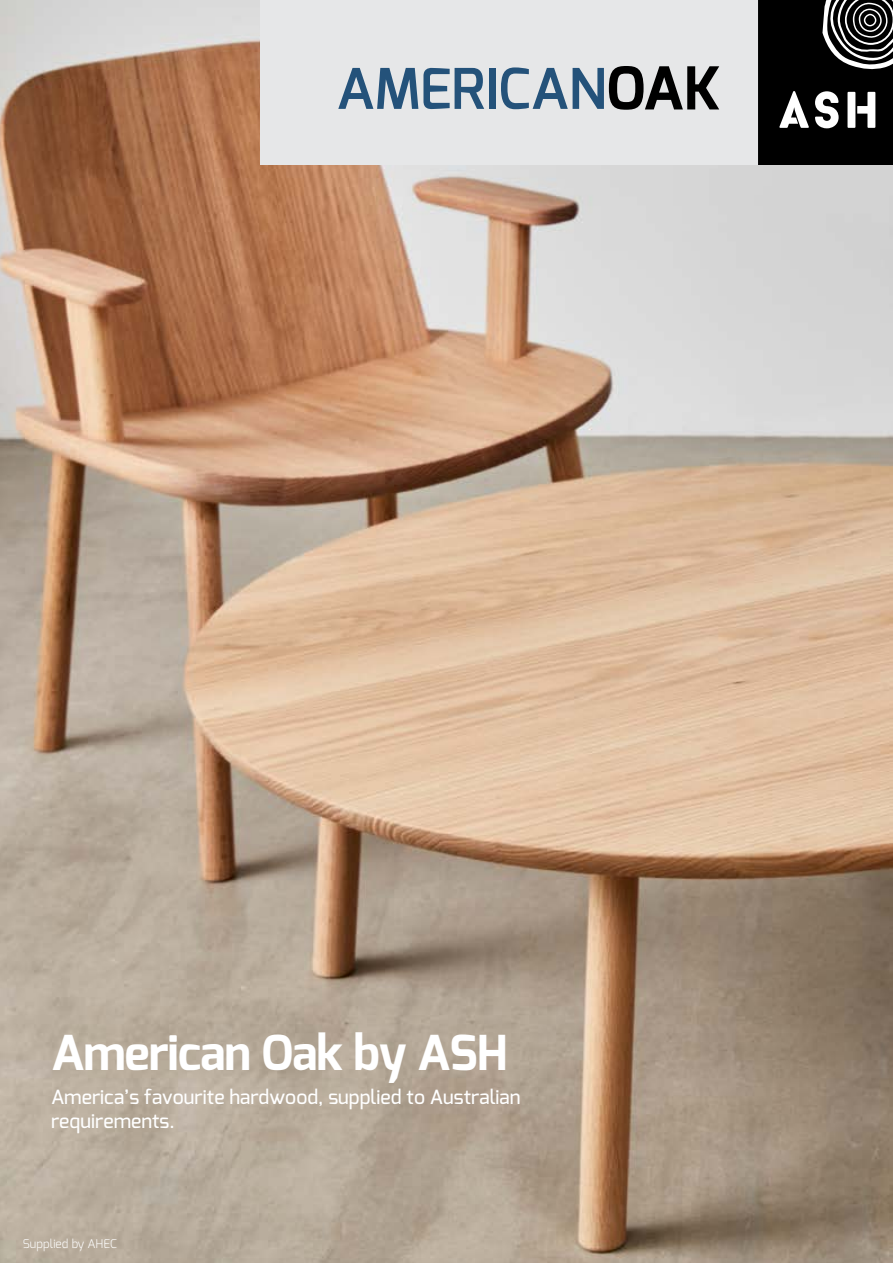
<style>
.page{position:relative;width:893px;height:1263px;background:#fff}
.page>*{position:absolute;margin:0;border:0;box-sizing:border-box;transform-origin:0 0}
.t1{font:600 55.95px "Exo";color:#24527a}
.t2{font:700 48.15px "Exo";letter-spacing:-.02em;color:#fff}
.t3{font:500 19.65px/23.7px "Exo";color:#fff}
.t4{font:300 12px "Exo";color:#fff}
</style>
<div class="page">
<img style="left:0;top:0;width:893px;height:1263px">
<div style="left:260px;top:0;width:498px;height:165px;background:#e6e7e8"></div>
<svg style="left:758px;top:0;width:135px;height:165px"></svg>
<svg style="left:609px;top:66px;width:110px;height:44px"></svg>
<h1 class="t1" style="left:336px;top:53px;width:272px">AMERICAN</h1>
<h2 class="t2" style="left:51px;top:1021px;width:458px">American Oak by ASH</h2>
<p class="t3" style="left:51px;top:1085px;width:471px">America’s favourite hardwood, supplied to Australian requirements.</p>
<p class="t4" style="left:23px;top:1236px;width:96px">Supplied by AHEC</p>
</div>
